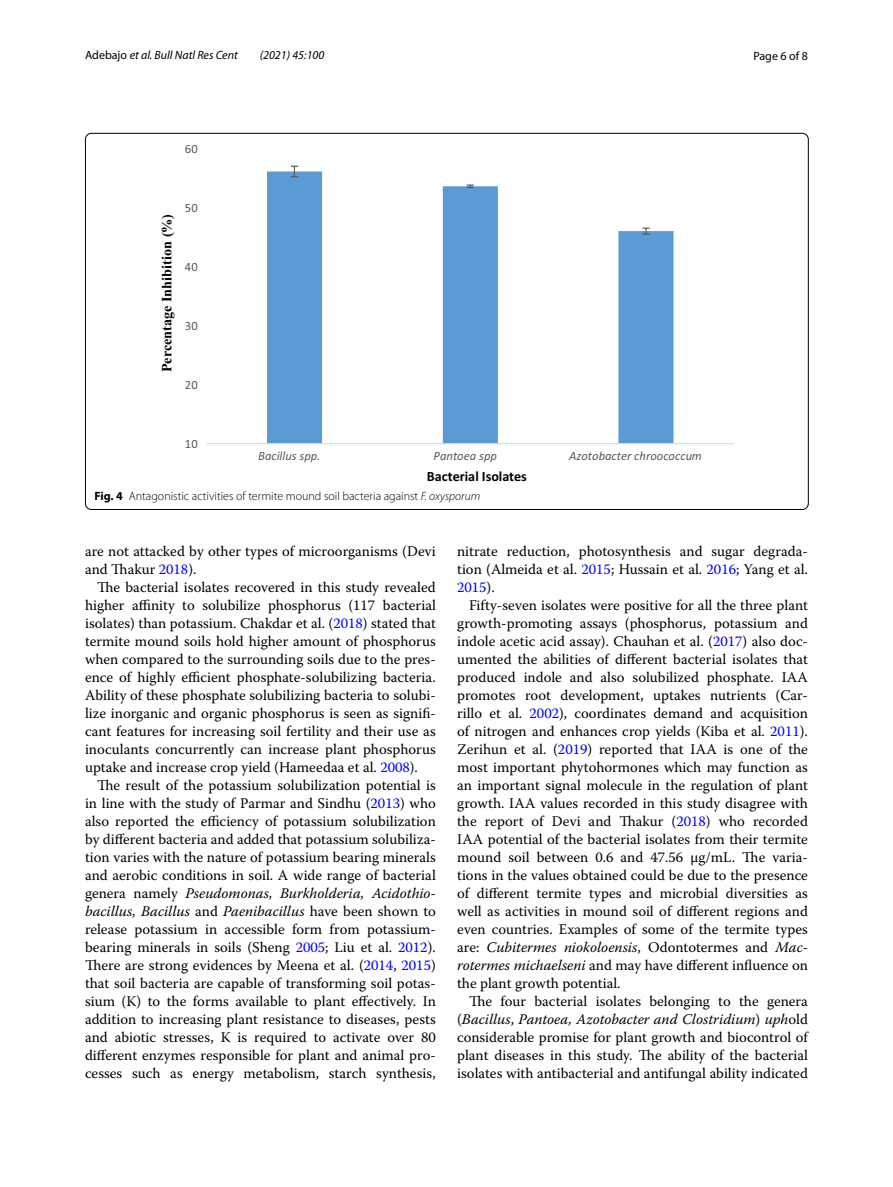
<style>
.page{position:relative;width:893px;height:1187px;background:#fff}
.page>*{position:absolute;margin:0;border:0;box-sizing:border-box;transform-origin:0 0}
.t1{font:14.7px/18px "Warnock Pro";color:#000;text-align:justify}
.t2{font:14.25px "Times New Roman PS Bold MT2";color:#000}
.t3{font:700 14.25px "Calibri";color:#000}
.t4{font:12.6px "Calibri Italic 3";color:#595959}
.t5{font:12.6px "Calibri 3";color:#595959}
.t6{font:300 12px "Myriad Pro";color:#000}
.t7{font:italic 12px "Myriad Pro";color:#000}
.t8{font:12px "Myriad Pro";color:#000}
.s1{font-style:normal}
.s2{font-weight:700}
.s3{font-style:italic}
.s4{color:#00f}
</style>
<div class="page">
<svg style="left:267px;top:171px;width:406px;height:272px"></svg>
<svg style="left:291px;top:166px;width:7px;height:11px"></svg>
<svg style="left:467px;top:184px;width:7px;height:4px"></svg>
<svg style="left:642px;top:227px;width:8px;height:7px"></svg>
<hr style="left:207px;top:443px;width:527px;height:1px;background:#d9d9d9">
<p class="t7" style="left:85px;top:48px;width:154px"><span class="s1">Adebajo</span> et al. Bull Natl Res Cent</p>
<p class="t7" style="left:260px;top:48px;width:66px">(2021) 45:100</p>
<p class="t8" style="left:753px;top:48px;width:56px">Page 6 of 8</p>
<p class="t5" style="left:185px;top:140px;width:14px">60</p>
<p class="t2" style="left:157px;top:372px;width:160px;rotate:-90deg">Percentage Inhibition (%)</p>
<p class="t5" style="left:185px;top:199px;width:14px">50</p>
<p class="t5" style="left:185px;top:258px;width:14px">40</p>
<p class="t5" style="left:185px;top:317px;width:14px">30</p>
<p class="t5" style="left:185px;top:376px;width:14px">20</p>
<p class="t5" style="left:185px;top:435px;width:14px">10</p>
<p class="t4" style="left:258px;top:447px;width:64px">Bacillus spp.</p>
<p class="t4" style="left:434px;top:447px;width:65px">Pantoea spp</p>
<p class="t4" style="left:569px;top:447px;width:134px">Azotobacter chroococcum</p>
<p class="t3" style="left:427px;top:466px;width:102px">Bacterial Isolates</p>
<p class="t6" style="left:94px;top:489px;width:387px"><span class="s2">Fig. 4</span> Antagonistic activities of termite mound soil bacteria against <span class="s3">F. oxysporum</span></p>
<p class="t1" style="left:85px;top:541px;width:352px">are not attacked by other types of microorganisms (Devi and Thakur <span class="s4">2018</span>).</p>
<p class="t1" style="left:85px;top:577px;width:352px;text-indent:12px">The bacterial isolates recovered in this study revealed higher affinity to solubilize phosphorus (117 bacterial isolates) than potassium. Chakdar et al. (<span class="s4">2018</span>) stated that termite mound soils hold higher amount of phosphorus when compared to the surrounding soils due to the pres&shy;ence of highly efficient phosphate-solubilizing bacteria.<br>Ability of these phosphate solubilizing bacteria to solubi&shy;lize inorganic and organic phosphorus is seen as signifi&shy;cant features for increasing soil fertility and their use as inoculants concurrently can increase plant phosphorus uptake and increase crop yield (Hameedaa et al. <span class="s4">2008</span>).</p>
<p class="t1" style="left:85px;top:775px;width:352px;text-indent:12px">The result of the potassium solubilization potential is in line with the study of Parmar and Sindhu (<span class="s4">2013</span>) who also reported the efficiency of potassium solubilization by different bacteria and added that potassium solubiliza&shy;tion varies with the nature of potassium bearing minerals and aerobic conditions in soil. A wide range of bacterial genera namely <span class="s3">Pseudomonas, Burkholderia, Acidothio&shy;bacillus, Bacillus</span> and <span class="s3">Paenibacillus</span> have been shown to release potassium in accessible form from potassium&shy;bearing minerals in soils (Sheng <span class="s4">2005</span>; Liu et al. <span class="s4">2012</span>).<br>There are strong evidences by Meena et al. (<span class="s4">2014</span>, <span class="s4">2015</span>) that soil bacteria are capable of transforming soil potas&shy;sium (K) to the forms available to plant effectively. In addition to increasing plant resistance to diseases, pests and abiotic stresses, K is required to activate over 80 different enzymes responsible for plant and animal pro&shy;cesses such as energy metabolism, starch synthesis,</p>
<p class="t1" style="left:457px;top:541px;width:352px">nitrate reduction, photosynthesis and sugar degrada&shy;tion (Almeida et al. <span class="s4">2015</span>; Hussain et al. <span class="s4">2016</span>; Yang et al.<br><span class="s4">2015</span>).</p>
<p class="t1" style="left:457px;top:595px;width:352px;text-indent:12px">Fifty-seven isolates were positive for all the three plant growth-promoting assays (phosphorus, potassium and indole acetic acid assay). Chauhan et al. (<span class="s4">2017</span>) also doc&shy;umented the abilities of different bacterial isolates that produced indole and also solubilized phosphate. IAA promotes root development, uptakes nutrients (Car&shy;rillo et al. <span class="s4">2002</span>), coordinates demand and acquisition of nitrogen and enhances crop yields (Kiba et al. <span class="s4">2011</span>).<br>Zerihun et al. (<span class="s4">2019</span>) reported that IAA is one of the most important phytohormones which may function as an important signal molecule in the regulation of plant growth. IAA values recorded in this study disagree with the report of Devi and Thakur (<span class="s4">2018</span>) who recorded IAA potential of the bacterial isolates from their termite mound soil between 0.6 and 47.56 µg/mL. The varia&shy;tions in the values obtained could be due to the presence of different termite types and microbial diversities as well as activities in mound soil of different regions and even countries. Examples of some of the termite types are: <span class="s3">Cubitermes niokoloensis</span>, Odontotermes and <span class="s3">Mac&shy;rotermes michaelseni</span> and may have different influence on the plant growth potential.</p>
<p class="t1" style="left:457px;top:991px;width:352px;text-indent:12px">The four bacterial isolates belonging to the genera (<span class="s3">Bacillus</span>, <span class="s3">Pantoea, Azotobacter and Clostridium</span>) <span class="s3">uph</span>old considerable promise for plant growth and biocontrol of plant diseases in this study. The ability of the bacterial isolates with antibacterial and antifungal ability indicated</p>
</div>
